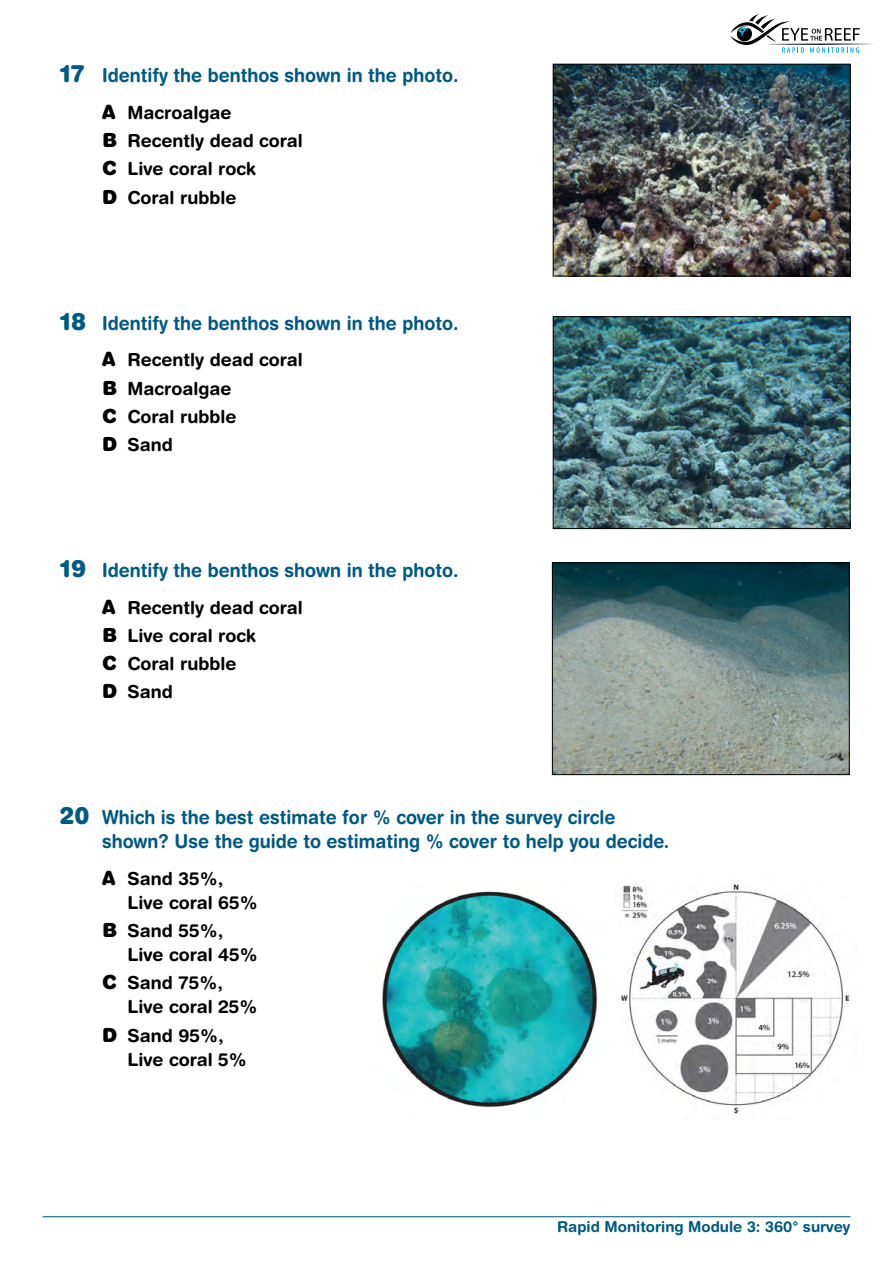
<style>
.page{position:relative;width:893px;height:1263px;background:#fff}
.page>*{position:absolute;margin:0;border:0;box-sizing:border-box;transform-origin:0 0}
.t1{font:700 19.2px/24px "Helvetica Rounded";color:#005a84;scale:.93 1}
.t2{font:700 18px/28.2px "Helvetica Rounded";color:#000}
.t3{font:700 15px "Helvetica Rounded";color:#005a81}
.s1{font-weight:900;font-size:24px}
.s2{font-weight:900;font-size:19.5px}
</style>
<div class="page">
<hr style="left:43px;top:1216px;width:807px;height:1px;background:#005a81">
<svg style="left:730px;top:14px;width:143px;height:39px"></svg>
<img style="left:555px;top:66px;width:293px;height:208px">
<div style="left:553px;top:64px;width:297px;height:212px;border:1px solid #000"></div>
<img style="left:555px;top:318px;width:293px;height:209px">
<div style="left:553px;top:316px;width:297px;height:213px;border:1px solid #000"></div>
<img style="left:554px;top:564px;width:294px;height:209px">
<div style="left:552px;top:562px;width:298px;height:213px;border:1px solid #000"></div>
<img style="left:621px;top:883px;width:229px;height:231px">
<img style="left:382px;top:891px;width:216px;height:217px">
<p class="t1" style="left:60px;top:63px;width:431px"><span class="s1">17</span> Identify the benthos shown in the photo.</p>
<p class="t2" style="left:102px;top:98px;width:202px"><span class="s2">A</span> Macroalgae<br><span class="s2">B</span> Recently dead coral<br><span class="s2">C</span> Live coral rock<br><span class="s2">D</span> Coral rubble</p>
<p class="t1" style="left:60px;top:310px;width:431px"><span class="s1">18</span> Identify the benthos shown in the photo.</p>
<p class="t2" style="left:102px;top:345px;width:202px"><span class="s2">A</span> Recently dead coral<br><span class="s2">B</span> Macroalgae<br><span class="s2">C</span> Coral rubble<br><span class="s2">D</span> Sand</p>
<p class="t1" style="left:60px;top:558px;width:431px"><span class="s1">19</span> Identify the benthos shown in the photo.</p>
<p class="t2" style="left:102px;top:593px;width:202px"><span class="s2">A</span> Recently dead coral<br><span class="s2">B</span> Live coral rock<br><span class="s2">C</span> Coral rubble<br><span class="s2">D</span> Sand</p>
<p class="t1" style="left:102px;top:805px;width:612px;text-indent:-43px"><span class="s1">20</span> Which is the best estimate for % cover in the survey circle shown? Use the guide to estimating % cover to help you decide.</p>
<p class="t2" style="left:128px;top:866px;width:132px;line-height:24px;text-indent:-26px"><span class="s2">A</span> Sand 35%,<br>Live coral 65%</p>
<p class="t2" style="left:128px;top:918px;width:132px;line-height:24px;text-indent:-26px"><span class="s2">B</span> Sand 55%,<br>Live coral 45%</p>
<p class="t2" style="left:128px;top:971px;width:132px;line-height:24px;text-indent:-26px"><span class="s2">C</span> Sand 75%,<br>Live coral 25%</p>
<p class="t2" style="left:128px;top:1023px;width:121px;line-height:24px;text-indent:-26px"><span class="s2">D</span> Sand 95%,<br>Live coral 5%</p>
<p class="t3" style="left:557px;top:1218px;width:295px">Rapid Monitoring Module 3: 360° survey</p>
</div>
